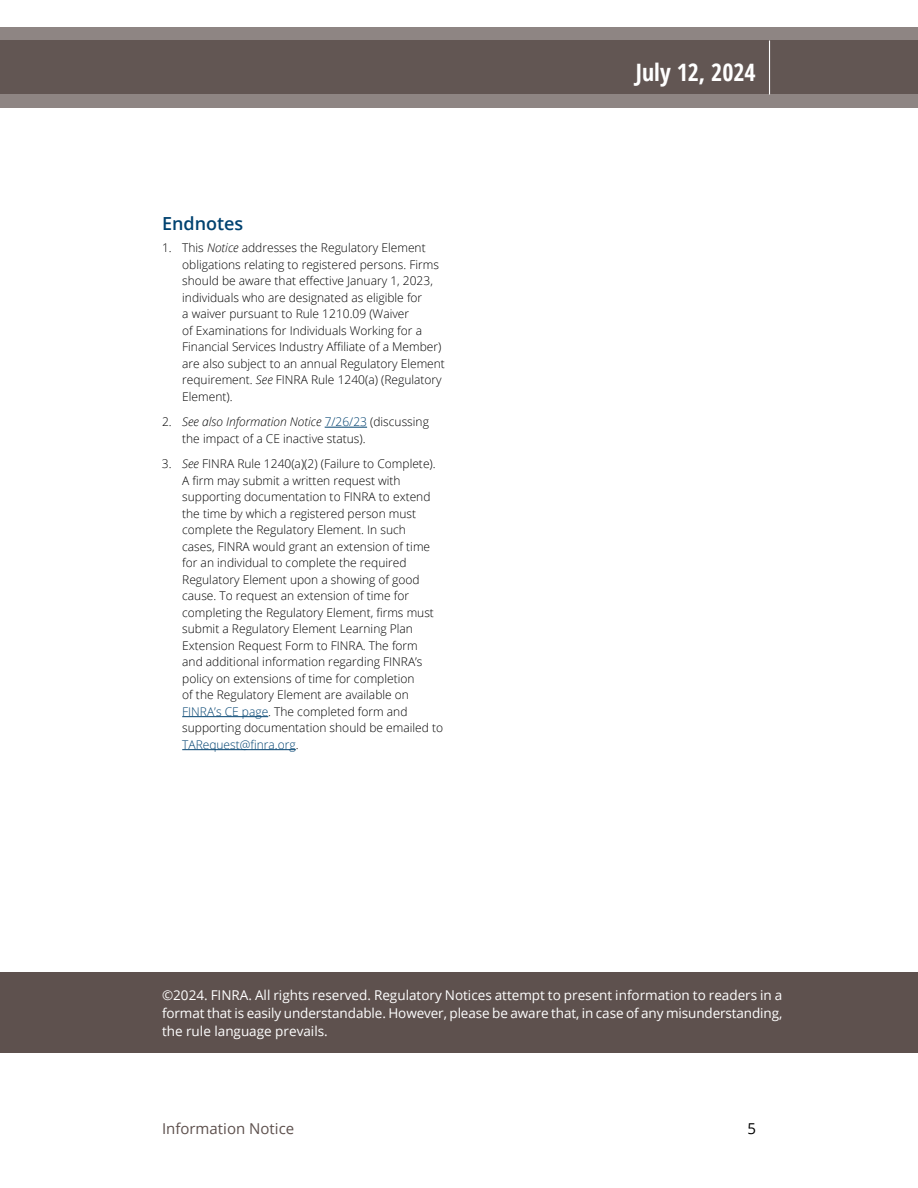
<style>
.page{position:relative;width:918px;height:1188px;background:#fff}
.page>*{position:absolute;margin:0;border:0;box-sizing:border-box;transform-origin:0 0}
.t1{font:700 condensed 24px "Open Sans";color:#fff}
.t2{font:600 18px "Open Sans";color:#004270}
.t3{font:15px "Open Sans";color:#5e514e}
.t4{font:15px "Open Sans";color:#000}
.t5{font:13.5px/18px "Open Sans";letter-spacing:-.01em;color:#fff;text-align:justify}
.t6{font:300 12px/16.5px "Open Sans";color:#000}
.s1{font-style:italic}
.s2{color:#004270}
</style>
<div class="page">
<div style="left:0;top:972px;width:918px;height:81px;background:#5e514e"></div>
<svg style="left:1px;top:27px;width:917px;height:81px;background:#706563"></svg>
<hr style="left:0;top:27px;width:1px;height:81px;background:#5e514e">
<hr style="left:769px;top:40px;width:1px;height:54px;background:#fff">
<hr style="left:325px;top:427px;width:42px;height:1px;background:#004270">
<hr style="left:182px;top:716px;width:86px;height:1px;background:#004270">
<hr style="left:182px;top:749px;width:114px;height:1px;background:#004270">
<h2 class="t2" style="left:162px;top:211px;width:83px">Endnotes</h2>
<p class="t6" style="left:182px;top:239px;width:264px;text-indent:-20px">1. This <span class="s1">Notice</span> addresses the Regulatory Element obligations relating to registered persons. Firms should be aware that effective January 1, 2023, individuals who are designated as eligible for<br>a waiver pursuant to Rule 1210.09 (Waiver<br>of Examinations for Individuals Working for a Financial Services Industry Affiliate of a Member) are also subject to an annual Regulatory Element requirement. <span class="s1">See</span> FINRA Rule 1240(a) (Regulatory Element).</p>
<p class="t6" style="left:182px;top:413px;width:248px;text-indent:-20px">2. <span class="s1">See also Information Notice</span> <span class="s2">7/26/23</span> (discussing the impact of a CE inactive status).</p>
<p class="t6" style="left:182px;top:455px;width:262px;text-indent:-20px">3. <span class="s1">See</span> FINRA Rule 1240(a)(2) (Failure to Complete).<br>A firm may submit a written request with supporting documentation to FINRA to extend the time by which a registered person must complete the Regulatory Element. In such<br>cases, FINRA would grant an extension of time for an individual to complete the required Regulatory Element upon a showing of good cause. To request an extension of time for completing the Regulatory Element, firms must submit a Regulatory Element Learning Plan Extension Request Form to FINRA. The form<br>and additional information regarding FINRA’s policy on extensions of time for completion<br>of the Regulatory Element are available on <span class="s2">FINRA’s CE page</span>. The completed form and supporting documentation should be emailed to <span class="s2">TARequest@finra.org</span>.</p>
<h1 class="t1" style="left:636px;top:55px;width:121px">July 12, 2024</h1>
<p class="t5" style="left:162px;top:985px;width:622px">©2024. FINRA. All rights reserved. Regulatory Notices attempt to present information to readers in a format that is easily understandable. However, please be aware that, in case of any misunderstanding, the rule language prevails.</p>
<p class="t3" style="left:162px;top:1118px;width:134px">Information Notice</p>
<p class="t4" style="left:747px;top:1118px;width:10px">5</p>
</div>
